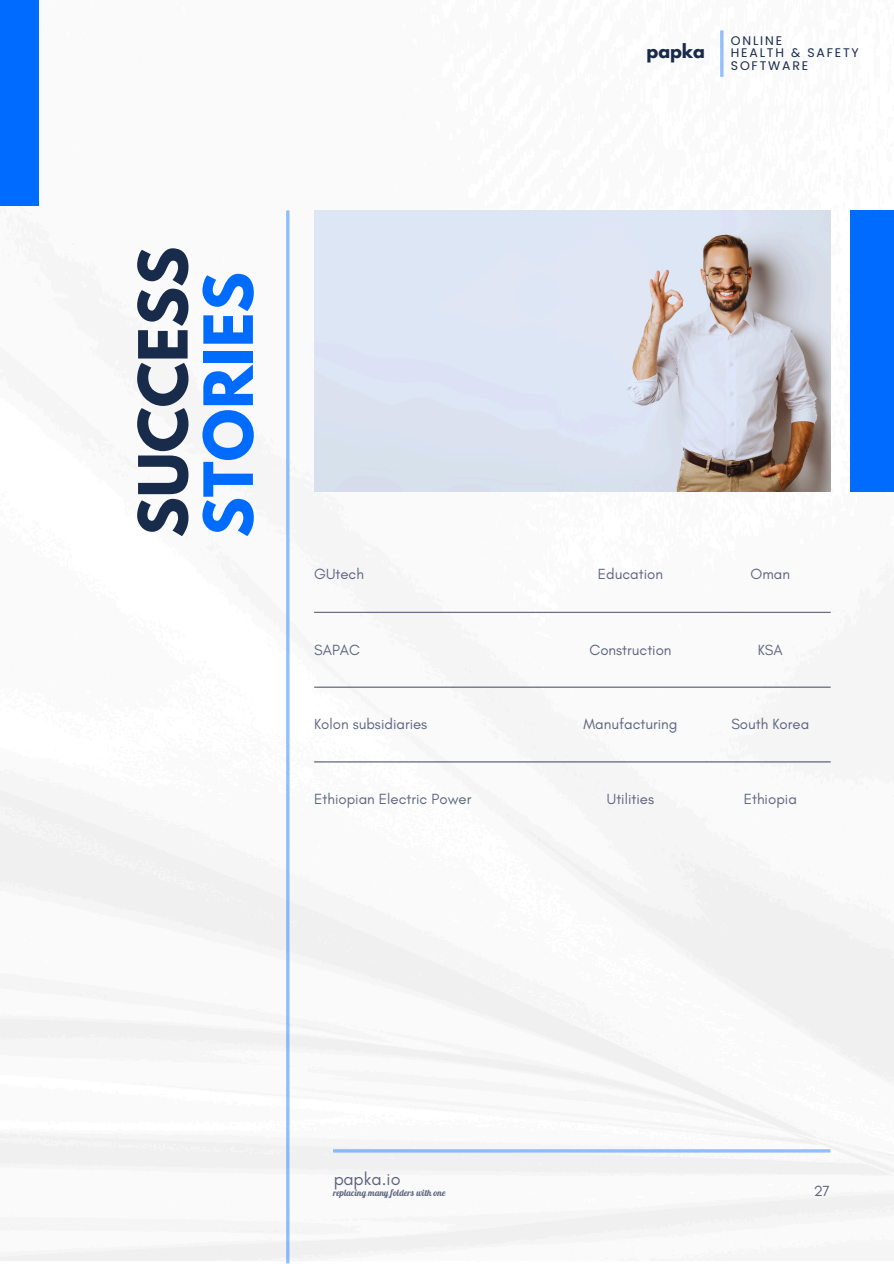
<style>
.page{position:relative;width:894px;height:1264px;background:#fff}
.page>*{position:absolute;margin:0;border:0;box-sizing:border-box;transform-origin:0 0}
.t1{font:700 60px/65.2px "League Spartan";color:#182b4b}
.t2{font:18px "Glacial Indifference";color:#18234b}
.t3{font:700 17.25px "League Spartan";color:#182b4b}
.t4{font:15px "Glacial Indifference";color:#18234b}
.t5{font:12.45px/12.5px "Poppins";letter-spacing:.145em;color:#182b4b}
.t6{font:9px "Galada";color:#18234b}
.s1{color:#006bff}
</style>
<div class="page">
<img style="left:0;top:30px;width:893px;height:1233px">
<div style="left:0;top:0;width:39px;height:206px;background:#006bff"></div>
<hr style="left:720px;top:30px;width:3px;height:47px;background:#006bff">
<img style="left:314px;top:210px;width:516px;height:281px">
<div style="left:850px;top:210px;width:43px;height:281px;background:#006bff"></div>
<hr style="left:286px;top:210px;width:3px;height:1053px;background:#006bff">
<hr style="left:314px;top:611px;width:516px;height:2px;background:#18234b">
<hr style="left:314px;top:686px;width:516px;height:1px;background:#18234b">
<hr style="left:314px;top:761px;width:516px;height:1px;background:#18234b">
<hr style="left:333px;top:1149px;width:497px;height:3px;background:#006bff">
<p class="t3" style="left:646px;top:43px;width:60px">papka</p>
<h5 class="t5" style="left:730px;top:34px;width:129px">ONLINE<br>HEALTH &amp; SAFETY<br>SOFTWARE</h5>
<h1 class="t1" style="left:138px;top:537px;width:292px;rotate:-90deg">SUCCESS<br><span class="s1">STORIES</span></h1>
<p class="t4" style="left:314px;top:565px;width:51px">GUtech</p>
<p class="t4" style="left:597px;top:565px;width:67px">Education</p>
<p class="t4" style="left:750px;top:565px;width:41px">Oman</p>
<p class="t4" style="left:314px;top:640px;width:47px">SAPAC</p>
<p class="t4" style="left:589px;top:640px;width:84px">Construction</p>
<p class="t4" style="left:757px;top:640px;width:26px">KSA</p>
<p class="t4" style="left:314px;top:715px;width:115px">Kolon subsidiaries</p>
<p class="t4" style="left:583px;top:715px;width:95px">Manufacturing</p>
<p class="t4" style="left:731px;top:715px;width:79px">South Korea</p>
<p class="t4" style="left:314px;top:790px;width:159px">Ethiopian Electric Power</p>
<p class="t4" style="left:606px;top:790px;width:49px">Utilities</p>
<p class="t4" style="left:743px;top:790px;width:55px">Ethiopia</p>
<p class="t2" style="left:333px;top:1167px;width:69px">papka.io</p>
<p class="t6" style="left:333px;top:1187px;width:114px">replacing many folders with one</p>
<p class="t4" style="left:813px;top:1181px;width:18px">27</p>
</div>
